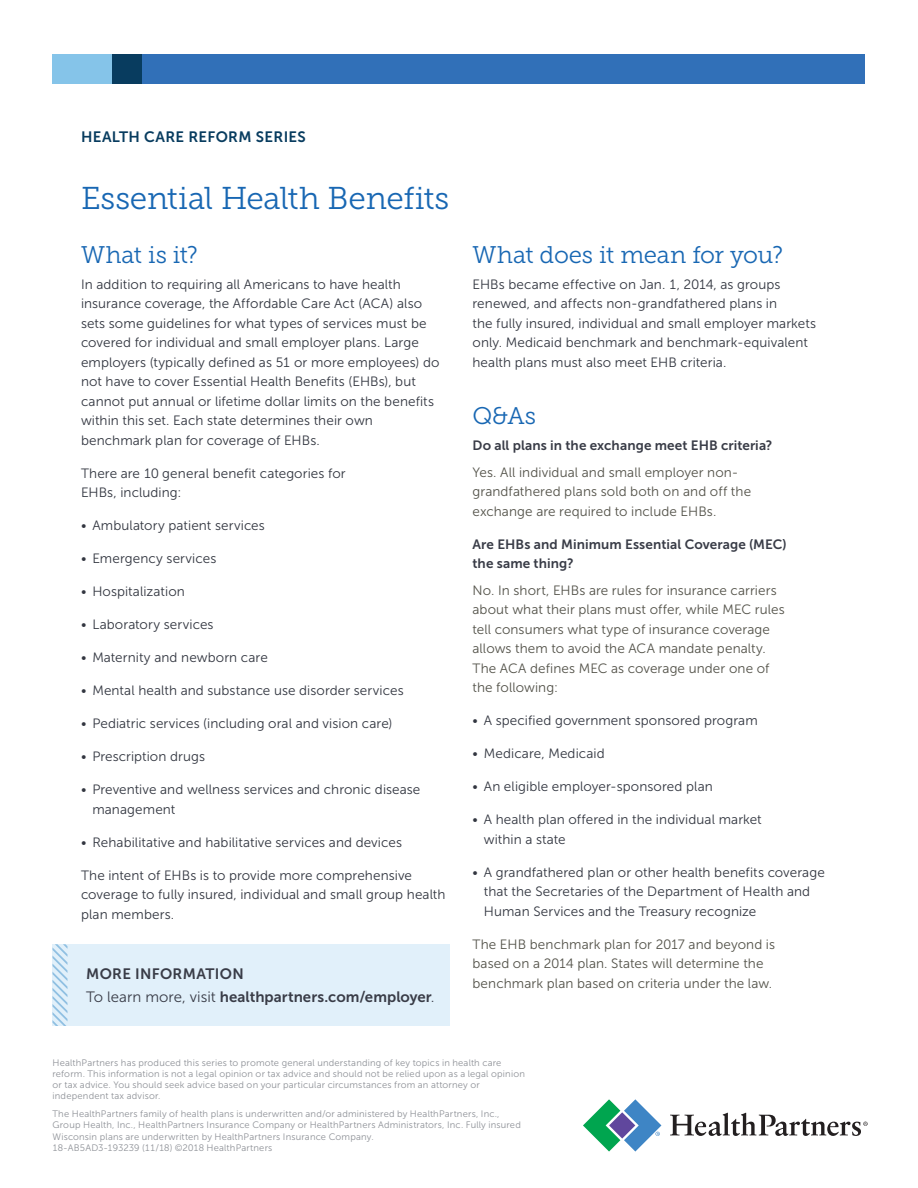
<style>
.page{position:relative;width:918px;height:1188px;background:#fff}
.page>*{position:absolute;margin:0;border:0;box-sizing:border-box;transform-origin:0 0}
.SS_H2_Subhead{font:31.5px "Museo Slab 300";letter-spacing:-.01em;color:#1867b3}
.SS_H2_Subhead-2{font:24px "Museo Slab 300";letter-spacing:-.015em;color:#1867b3}
.B2B_Call_to_Action{font:15px "Museo Sans 700";letter-spacing:.01em;color:#393c47}
.SS_Lead_Blue{font:15px "Museo Sans 700";letter-spacing:.02em;color:#083c5f}
.SS_Body_Copy{font:13.5px/19.5px "Museo Sans 300";letter-spacing:.005em;color:#323640}
.t1{font:13.5px/19.5px "Museo Sans 300";letter-spacing:.005em;color:#535249}
.t2{font:13.5px/19.5px "Museo Sans 700";letter-spacing:.01em;color:#393c47}
.SS_Disclaimer{font:9.3px/11.2px "Museo Sans 300";letter-spacing:.02em;color:#8e9197}
.s1{font-family:"Museo Sans 300"}
</style>
<div class="page">
<div style="left:52px;top:54px;width:60px;height:30px;background:#85c4e9"></div>
<div style="left:142px;top:54px;width:724px;height:30px;background:#3170b8"></div>
<div style="left:112px;top:54px;width:30px;height:30px;background:#083c5f"></div>
<svg style="left:670px;top:1113px;width:198px;height:23px"></svg>
<svg style="left:583px;top:1099px;width:78px;height:53px"></svg>
<div style="left:52px;top:944px;width:398px;height:82px;background:#e1f0fa"></div>
<svg style="left:52px;top:944px;width:16px;height:82px"></svg>
<p class="SS_Lead_Blue" style="left:81px;top:128px;width:226px">HEALTH CARE REFORM SERIES</p>
<p class="SS_H2_Subhead" style="left:81px;top:181px;width:370px">Essential Health Benefits</p>
<p class="SS_H2_Subhead-2" style="left:81px;top:241px;width:118px">What is it?</p>
<p class="SS_Body_Copy" style="left:81px;top:275px;width:360px">In addition to requiring all Americans to have health insurance coverage, the Affordable Care Act (ACA) also sets some guidelines for what types of services must be covered for individual and small employer plans. Large employers (typically defined as 51 or more employees) do not have to cover Essential Health Benefits (EHBs), but cannot put annual or lifetime dollar limits on the benefits within this set. Each state determines their own benchmark plan for coverage of EHBs.</p>
<p class="SS_Body_Copy" style="left:81px;top:464px;width:266px">There are 10 general benefit categories for<br>EHBs, including:</p>
<p class="SS_Body_Copy" style="left:81px;top:516px;width:185px">• Ambulatory patient services</p>
<p class="SS_Body_Copy" style="left:81px;top:549px;width:137px">• Emergency services</p>
<p class="SS_Body_Copy" style="left:81px;top:582px;width:105px">• Hospitalization</p>
<p class="SS_Body_Copy" style="left:81px;top:615px;width:134px">• Laboratory services</p>
<p class="SS_Body_Copy" style="left:81px;top:648px;width:188px">• Maternity and newborn care</p>
<p class="SS_Body_Copy" style="left:81px;top:681px;width:324px">• Mental health and substance use disorder services</p>
<p class="SS_Body_Copy" style="left:81px;top:714px;width:313px">• Pediatric services (including oral and vision care)</p>
<p class="SS_Body_Copy" style="left:81px;top:747px;width:126px">• Prescription drugs</p>
<p class="SS_Body_Copy" style="left:92px;top:780px;width:330px;text-indent:-11px">• Preventive and wellness services and chronic disease management</p>
<p class="SS_Body_Copy" style="left:81px;top:833px;width:323px">• Rehabilitative and habilitative services and devices</p>
<p class="SS_Body_Copy" style="left:81px;top:866px;width:366px">The intent of EHBs is to provide more comprehensive coverage to fully insured, individual and small group health plan members.</p>
<p class="B2B_Call_to_Action" style="left:86px;top:966px;width:159px">MORE INFORMATION</p>
<p class="B2B_Call_to_Action" style="left:86px;top:988px;width:350px"><span class="s1">To learn more, visit</span> healthpartners.com/employer<span class="s1">.</span></p>
<p class="SS_H2_Subhead-2" style="left:472px;top:241px;width:312px">What does it mean for you?</p>
<p class="SS_Body_Copy" style="left:472px;top:275px;width:345px">EHBs became effective on Jan. 1, 2014, as groups renewed, and affects non-grandfathered plans in<br>the fully insured, individual and small employer markets only. Medicaid benchmark and benchmark-equivalent health plans must also meet EHB criteria.</p>
<p class="SS_H2_Subhead-2" style="left:472px;top:402px;width:65px">Q&amp;As</p>
<p class="t2" style="left:472px;top:436px;width:302px">Do all plans in the exchange meet EHB criteria?</p>
<p class="t1" style="left:472px;top:462px;width:280px">Yes. All individual and small employer non&shy;grandfathered plans sold both on and off the exchange are required to include EHBs.</p>
<p class="t2" style="left:472px;top:534px;width:316px">Are EHBs and Minimum Essential Coverage (MEC) the same thing?</p>
<p class="t1" style="left:472px;top:580px;width:314px">No. In short, EHBs are rules for insurance carriers about what their plans must offer, while MEC rules tell consumers what type of insurance coverage allows them to avoid the ACA mandate penalty.<br>The ACA defines MEC as coverage under one of the following:</p>
<p class="SS_Body_Copy" style="left:472px;top:711px;width:287px">• A specified government sponsored program</p>
<p class="SS_Body_Copy" style="left:472px;top:744px;width:134px">• Medicare, Medicaid</p>
<p class="SS_Body_Copy" style="left:472px;top:777px;width:242px">• An eligible employer-sponsored plan</p>
<p class="SS_Body_Copy" style="left:484px;top:810px;width:279px;text-indent:-11px">• A health plan offered in the individual market within a state</p>
<p class="SS_Body_Copy" style="left:484px;top:862px;width:343px;text-indent:-11px">• A grandfathered plan or other health benefits coverage that the Secretaries of the Department of Health and<br>Human Services and the Treasury recognize</p>
<p class="t1" style="left:472px;top:934px;width:304px">The EHB benchmark plan for 2017 and beyond is based on a 2014 plan. States will determine the benchmark plan based on criteria under the law.</p>
<p class="SS_Disclaimer" style="left:52px;top:1057px;width:474px">HealthPartners has produced this series to promote general understanding of key topics in health care reform. This information is not a legal opinion or tax advice and should not be relied upon as a legal opinion or tax advice. You should seek advice based on your particular circumstances from an attorney or independent tax advisor.</p>
<p class="SS_Disclaimer" style="left:52px;top:1108px;width:470px">The HealthPartners family of health plans is underwritten and/or administered by HealthPartners, Inc., Group Health, Inc., HealthPartners Insurance Company or HealthPartners Administrators, Inc. Fully insured Wisconsin plans are underwritten by HealthPartners Insurance Company.<br>18-AB5AD3-193239 (11/18) ©2018 HealthPartners</p>
</div>
